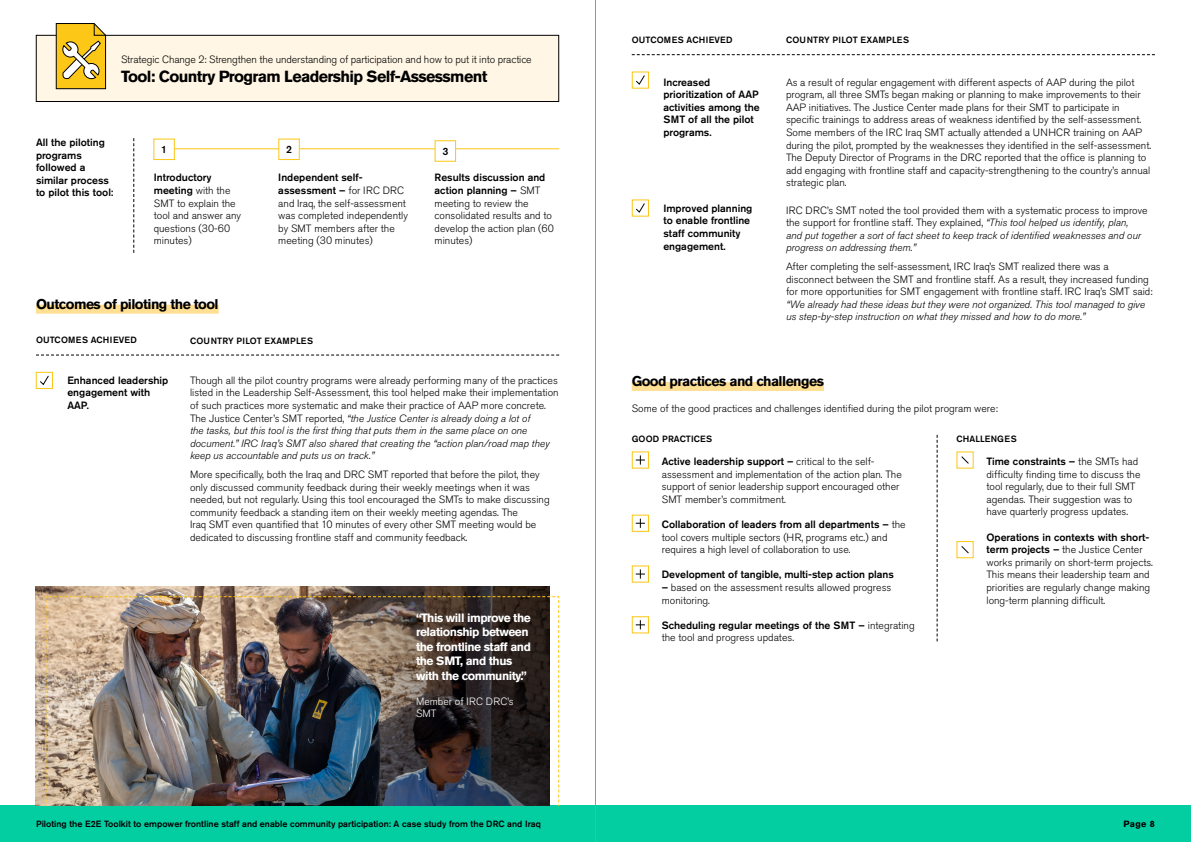
<style>
.page{position:relative;width:1191px;height:842px;background:#fff}
.page>*{position:absolute;margin:0;border:0;box-sizing:border-box;transform-origin:0 0}
.t1{font:700 16px "Akzidenz Grotesk Std";letter-spacing:-.04em;color:#000}
.t2{font:700 14px "Akzidenz Grotesk Std";letter-spacing:-.04em;color:#000}
.t3{font:700 12px/14.4px "Akzidenz Grotesk Std";letter-spacing:-.04em;color:#fff}
.t4{font:300 10.5px/12.6px "Akzidenz Grotesk Std";color:#000}
.t5{font:italic 300 10.5px/12.6px "Akzidenz Grotesk Std";color:#000}
.t6{font:500 10.5px/12.6px "Akzidenz Grotesk Std";color:#000}
.t7{font:300 10.5px/12.6px "Akzidenz Grotesk Std";color:#fff}
.t8{font:500 9px "Akzidenz Grotesk Std";color:#000}
.t9{font:500 9px "Akzidenz Grotesk Std";letter-spacing:.035em;color:#000}
.t10{font:700 9px "Akzidenz Grotesk Std";color:#000}
.s1{font-weight:500}
.s2{font-style:italic}
.s3{font-style:normal}
</style>
<div class="page">
<div style="left:0;top:806px;width:1191px;height:36px;background:#03cea2"></div>
<hr style="left:595px;top:0;width:1px;height:842px;background:#939598">
<svg style="left:36px;top:587px;width:514px;height:219px;background:#9a8572"></svg>
<div style="left:36px;top:35px;width:523px;height:67px;background:#fff6e5"></div>
<div style="left:36px;top:35px;width:523px;height:67px;border:1px solid #000"></div>
<div style="left:36px;top:305px;width:183px;height:9px;background:#ffdf94"></div>
<svg style="left:36px;top:354px;width:523px;height:1px"></svg>
<svg style="left:632px;top:54px;width:523px;height:1px"></svg>
<svg style="left:133px;top:138px;width:1px;height:115px"></svg>
<div style="left:632px;top:382px;width:192px;height:9px;background:#ffdf94"></div>
<svg style="left:936px;top:435px;width:1px;height:206px"></svg>
<hr style="left:174px;top:148px;width:385px;height:1px;background:#fcc616">
<div style="left:153px;top:139px;width:22px;height:21px;border:1px solid #fcc616"></div>
<div style="left:435px;top:141px;width:20px;height:20px;background:#fff"></div>
<div style="left:434px;top:140px;width:22px;height:22px;border:1px solid #fcc616"></div>
<div style="left:279px;top:139px;width:20px;height:21px;background:#fff"></div>
<div style="left:278px;top:139px;width:22px;height:21px;border:1px solid #fcc616"></div>
<svg style="left:55px;top:23px;width:52px;height:67px;background:#d9b643"></svg>
<div style="left:632px;top:71px;width:17px;height:18px;border:1px solid #fcc616"></div>
<svg style="left:636px;top:75px;width:9px;height:10px"></svg>
<div style="left:632px;top:199px;width:17px;height:18px;border:1px solid #fcc616"></div>
<svg style="left:636px;top:203px;width:9px;height:10px"></svg>
<div style="left:36px;top:372px;width:17px;height:17px;border:1px solid #fcc616"></div>
<svg style="left:40px;top:375px;width:9px;height:10px"></svg>
<div style="left:632px;top:451px;width:17px;height:18px;border:1px solid #fcc616"></div>
<svg style="left:636px;top:455px;width:9px;height:10px"></svg>
<div style="left:632px;top:515px;width:17px;height:17px;border:1px solid #fcc616"></div>
<svg style="left:636px;top:519px;width:9px;height:9px"></svg>
<div style="left:632px;top:565px;width:17px;height:18px;border:1px solid #fcc616"></div>
<svg style="left:636px;top:569px;width:9px;height:10px"></svg>
<div style="left:632px;top:616px;width:17px;height:17px;border:1px solid #fcc616"></div>
<svg style="left:636px;top:620px;width:9px;height:9px"></svg>
<svg style="left:961px;top:456px;width:8px;height:8px"></svg>
<svg style="left:961px;top:546px;width:8px;height:8px"></svg>
<img style="left:45px;top:596px;width:515px;height:210px">
<p class="t4" style="left:121px;top:53px;width:412px">Strategic Change 2: Strengthen the understanding of participation and how to put it into practice</p>
<h1 class="t1" style="left:121px;top:67px;width:368px">Tool: Country Program Leadership Self-Assessment</h1>
<p class="t6" style="left:36px;top:136px;width:79px">All the piloting programs followed a similar process to pilot this tool:</p>
<p class="t6" style="left:161px;top:143px;width:7px">1</p>
<p class="t6" style="left:286px;top:143px;width:7px">2</p>
<p class="t6" style="left:442px;top:145px;width:7px">3</p>
<p class="t4" style="left:278px;top:172px;width:131px"><span class="s1">Independent self&shy;assessment –</span> for IRC DRC and Iraq, the self-assessment was completed independently by SMT members after the meeting (30 minutes)</p>
<p class="t4" style="left:154px;top:172px;width:89px"><span class="s1">Introductory meeting</span> with the<br>SMT to explain the tool and answer any questions (30-60 minutes)</p>
<p class="t4" style="left:434px;top:172px;width:121px"><span class="s1">Results discussion and action planning –</span> SMT meeting to review the consolidated results and to develop the action plan (60 minutes)</p>
<h2 class="t2" style="left:36px;top:296px;width:184px">Outcomes of piloting the tool</h2>
<p class="t8" style="left:36px;top:334px;width:102px">OUTCOMES ACHIEVED</p>
<p class="t9" style="left:190px;top:335px;width:124px">COUNTRY PILOT EXAMPLES</p>
<p class="t6" style="left:67px;top:374px;width:102px">Enhanced leadership engagement with<br>AAP.</p>
<p class="t4" style="left:190px;top:374px;width:370px">Though all the pilot country programs were already performing many of the practices listed in the Leadership Self-Assessment, this tool helped make their implementation of such practices more systematic and make their practice of AAP more concrete.<br>The Justice Center’s SMT reported, <span class="s2">“the Justice Center is already doing a lot of<br>the tasks, but this tool is the first thing that puts them in the same place on one document.” IRC Iraq’s SMT also shared that creating the “action plan/road map they keep us accountable and puts us on track.”</span></p>
<p class="t4" style="left:190px;top:468px;width:361px">More specifically, both the Iraq and DRC SMT reported that before the pilot, they only discussed community feedback during their weekly meetings when it was needed, but not regularly. Using this tool encouraged the SMTs to make discussing community feedback a standing item on their weekly meeting agendas. The<br>Iraq SMT even quantified that 10 minutes of every other SMT meeting would be dedicated to discussing frontline staff and community feedback.</p>
<p class="t3" style="left:416px;top:611px;width:116px">“This will improve the relationship between the frontline staff and the SMT, and thus with the community.”</p>
<p class="t7" style="left:416px;top:695px;width:99px">Member of IRC DRC’s<br>SMT</p>
<p class="t8" style="left:632px;top:34px;width:102px">OUTCOMES ACHIEVED</p>
<p class="t9" style="left:786px;top:35px;width:124px">COUNTRY PILOT EXAMPLES</p>
<p class="t6" style="left:663px;top:75px;width:98px">Increased prioritization of AAP activities among the<br>SMT of all the pilot programs.</p>
<p class="t4" style="left:786px;top:76px;width:367px">As a result of regular engagement with different aspects of AAP during the pilot program, all three SMTs began making or planning to make improvements to their AAP initiatives. The Justice Center made plans for their SMT to participate in specific trainings to address areas of weakness identified by the self-assessment.<br>Some members of the IRC Iraq SMT actually attended a UNHCR training on AAP during the pilot, prompted by the weaknesses they identified in the self-assessment.<br>The Deputy Director of Programs in the DRC reported that the office is planning to add engaging with frontline staff and capacity-strengthening to the country’s annual strategic plan.</p>
<p class="t6" style="left:663px;top:202px;width:90px">Improved planning to enable frontline staff community engagement.</p>
<p class="t5" style="left:786px;top:204px;width:363px"><span class="s3">IRC DRC’s SMT noted the tool provided them with a systematic process to improve the support for frontline staff. They explained,</span> “This tool helped us identify, plan,<br>and put together a sort of fact sheet to keep track of identified weaknesses and our progress on addressing them.”</p>
<p class="t4" style="left:786px;top:260px;width:368px">After completing the self-assessment, IRC Iraq’s SMT realized there was a disconnect between the SMT and frontline staff. As a result, they increased funding for more opportunities for SMT engagement with frontline staff. IRC Iraq’s SMT said:</p>
<p class="t5" style="left:786px;top:298px;width:360px">“We already had these ideas but they were not organized. This tool managed to give us step-by-step instruction on what they missed and how to do more.”</p>
<h2 class="t2" style="left:632px;top:373px;width:194px">Good practices and challenges</h2>
<p class="t4" style="left:632px;top:402px;width:367px">Some of the good practices and challenges identified during the pilot program were:</p>
<p class="t8" style="left:632px;top:433px;width:82px">GOOD PRACTICES</p>
<p class="t4" style="left:662px;top:455px;width:241px"><span class="s1">Active leadership support –</span> critical to the self&shy;assessment and implementation of the action plan. The support of senior leadership support encouraged other SMT member’s commitment.</p>
<p class="t4" style="left:662px;top:518px;width:245px"><span class="s1">Collaboration of leaders from all departments –</span> the tool covers multiple sectors (HR, programs etc.) and requires a high level of collaboration to use.</p>
<p class="t6" style="left:662px;top:568px;width:234px">Development of tangible, multi-step action plans</p>
<p class="t4" style="left:662px;top:581px;width:231px"><span class="s1">–</span> based on the assessment results allowed progress monitoring.</p>
<p class="t4" style="left:662px;top:619px;width:254px"><span class="s1">Scheduling regular meetings of the SMT –</span> integrating the tool and progress updates.</p>
<p class="t8" style="left:956px;top:433px;width:62px">CHALLENGES</p>
<p class="t4" style="left:986px;top:455px;width:155px"><span class="s1">Time constraints –</span> the SMTs had difficulty finding time to discuss the tool regularly, due to their full SMT agendas. Their suggestion was to have quarterly progress updates.</p>
<p class="t4" style="left:986px;top:531px;width:168px"><span class="s1">Operations in contexts with short&shy;term projects –</span> the Justice Center works primarily on short-term projects.<br>This means their leadership team and priorities are regularly change making long-term planning difficult.</p>
<p class="t8" style="left:36px;top:819px;width:506px">Piloting the E2E Toolkit to empower frontline staff and enable community participation: A case study from the DRC and Iraq</p>
<p class="t10" style="left:1123px;top:819px;width:33px">Page 8</p>
</div>
